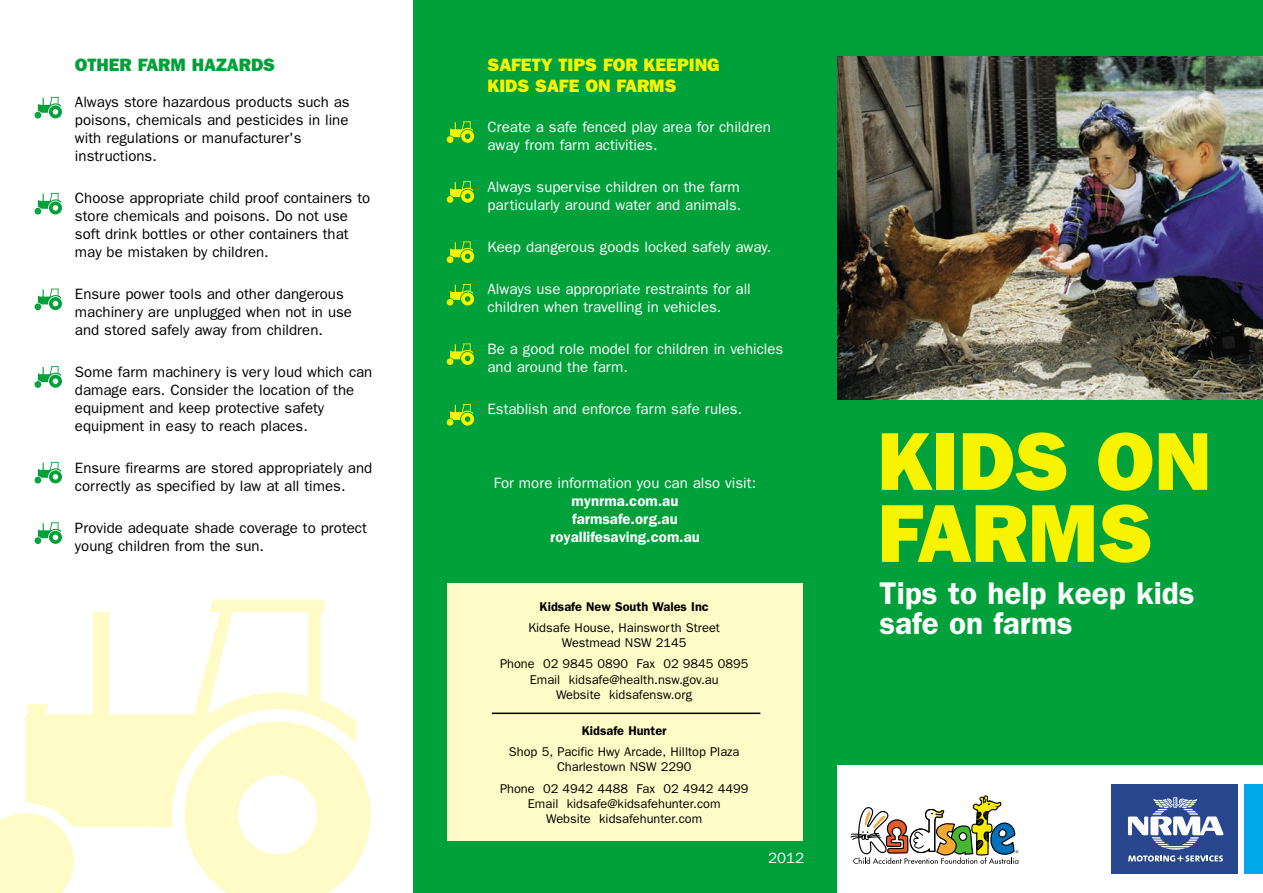
<style>
.page{position:relative;width:1263px;height:893px;background:#fff}
.page>*{position:absolute;margin:0;border:0;box-sizing:border-box;transform-origin:0 0}
.t1{font:800 82.5px/72px "Franklin Gothic";color:#f8f400}
.t2{font:600 31.5px "Franklin Gothic";color:#fff}
.t3{font:800 18px "Franklin Gothic";color:#f8f400}
.t4{font:800 18px "Franklin Gothic";color:#00a13b}
.t5{font:15px "Franklin Gothic";color:#000}
.t6{font:15px/18px "Franklin Gothic";color:#fff;text-align:center}
.t7{font:600 15px "Franklin Gothic";color:#fff}
.t8{font:12.75px "Franklin Gothic";color:#000}
.t9{font:600 12.75px "Franklin Gothic";color:#000}
.s1{font-weight:600}
</style>
<div class="page">
<div style="left:413px;top:0;width:850px;height:893px;background:#00a13b"></div>
<img style="left:838px;top:57px;width:425px;height:343px">
<div style="left:838px;top:765px;width:425px;height:128px;background:#fff"></div>
<div style="left:1112px;top:785px;width:126px;height:89px;background:#27468e"></div>
<svg style="left:1128px;top:797px;width:96px;height:64px"></svg>
<div style="left:1244px;top:785px;width:19px;height:89px;background:#00a8ec"></div>
<div style="left:843px;top:785px;width:194px;height:89px;background:#fff"></div>
<svg style="left:850px;top:795px;width:168px;height:69px"></svg>
<div style="left:448px;top:583px;width:355px;height:257px;background:#fffbc6"></div>
<hr style="left:492px;top:713px;width:268px;height:1px;background:#000">
<svg style="left:447px;top:121px;width:27px;height:22px"></svg>
<svg style="left:447px;top:181px;width:27px;height:22px"></svg>
<svg style="left:447px;top:241px;width:27px;height:22px"></svg>
<svg style="left:447px;top:284px;width:27px;height:22px"></svg>
<svg style="left:447px;top:343px;width:27px;height:22px"></svg>
<svg style="left:447px;top:404px;width:27px;height:22px"></svg>
<svg style="left:35px;top:97px;width:27px;height:21px"></svg>
<svg style="left:35px;top:193px;width:27px;height:22px"></svg>
<svg style="left:35px;top:289px;width:27px;height:21px"></svg>
<svg style="left:35px;top:366px;width:27px;height:22px"></svg>
<svg style="left:35px;top:462px;width:27px;height:21px"></svg>
<svg style="left:185px;top:722px;width:186px;height:171px"></svg>
<svg style="left:0;top:813px;width:74px;height:80px;background:#fffbcb"></svg>
<div style="left:1px;top:837px;width:49px;height:49px;background:#fffbc6;border-radius:50%"></div>
<svg style="left:25px;top:600px;width:331px;height:227px"></svg>
<svg style="left:35px;top:522px;width:27px;height:22px"></svg>
<p class="t4" style="left:75px;top:54px;width:202px">OTHER FARM HAZARDS</p>
<p class="t5" style="left:75px;top:93px;width:276px">Always store hazardous products such as</p>
<p class="t5" style="left:75px;top:111px;width:275px">poisons, chemicals and pesticides in line</p>
<p class="t5" style="left:75px;top:129px;width:228px">with regulations or manufacturer's</p>
<p class="t5" style="left:75px;top:147px;width:83px">instructions.</p>
<p class="t5" style="left:75px;top:189px;width:297px">Choose appropriate child proof containers to</p>
<p class="t5" style="left:75px;top:207px;width:274px">store chemicals and poisons. Do not use</p>
<p class="t5" style="left:75px;top:225px;width:275px">soft drink bottles or other containers that</p>
<p class="t5" style="left:75px;top:243px;width:195px">may be mistaken by children.</p>
<p class="t5" style="left:75px;top:285px;width:270px">Ensure power tools and other dangerous</p>
<p class="t5" style="left:75px;top:303px;width:278px">machinery are unplugged when not in use</p>
<p class="t5" style="left:75px;top:321px;width:249px">and stored safely away from children.</p>
<p class="t5" style="left:75px;top:363px;width:299px">Some farm machinery is very loud which can</p>
<p class="t5" style="left:75px;top:381px;width:281px">damage ears. Consider the location of the</p>
<p class="t5" style="left:75px;top:399px;width:251px">equipment and keep protective safety</p>
<p class="t5" style="left:75px;top:417px;width:234px">equipment in easy to reach places.</p>
<p class="t5" style="left:75px;top:459px;width:299px">Ensure firearms are stored appropriately and</p>
<p class="t5" style="left:75px;top:477px;width:272px">correctly as specified by law at all times.</p>
<p class="t5" style="left:75px;top:519px;width:293px">Provide adequate shade coverage to protect</p>
<p class="t5" style="left:75px;top:537px;width:191px">young children from the sun.</p>
<p class="t3" style="left:487px;top:54px;width:234px">SAFETY TIPS FOR KEEPING</p>
<p class="t3" style="left:487px;top:76px;width:191px">KIDS SAFE ON FARMS</p>
<p class="t6" style="left:487px;top:118px;width:285px">Create a safe fenced play area for children</p>
<p class="t6" style="left:487px;top:136px;width:172px">away from farm activities.</p>
<p class="t6" style="left:487px;top:178px;width:254px">Always supervise children on the farm</p>
<p class="t6" style="left:487px;top:196px;width:255px">particularly around water and animals.</p>
<p class="t6" style="left:487px;top:238px;width:285px">Keep dangerous goods locked safely away.</p>
<p class="t6" style="left:487px;top:280px;width:265px">Always use appropriate restraints for all</p>
<p class="t6" style="left:487px;top:298px;width:235px">children when travelling in vehicles.</p>
<p class="t6" style="left:487px;top:340px;width:297px">Be a good role model for children in vehicles</p>
<p class="t6" style="left:487px;top:358px;width:142px">and around the farm.</p>
<p class="t6" style="left:487px;top:400px;width:256px">Establish and enforce farm safe rules.</p>
<p class="t6" style="left:494px;top:474px;width:264px">For more information you can also visit: <span class="s1">mynrma.com.au</span></p>
<p class="t7" style="left:572px;top:510px;width:107px">farmsafe.org.au</p>
<p class="t7" style="left:550px;top:528px;width:151px">royallifesaving.com.au</p>
<p class="t9" style="left:540px;top:599px;width:171px">Kidsafe New South Wales Inc</p>
<p class="t8" style="left:528px;top:620px;width:193px">Kidsafe House, Hainsworth Street</p>
<p class="t8" style="left:562px;top:635px;width:126px">Westmead NSW 2145</p>
<p class="t8" style="left:500px;top:657px;width:250px">Phone 02 9845 0890 Fax 02 9845 0895</p>
<p class="t8" style="left:530px;top:672px;width:190px">Email kidsafe@health.nsw.gov.au</p>
<p class="t8" style="left:556px;top:687px;width:138px">Website kidsafensw.org</p>
<p class="t9" style="left:582px;top:723px;width:86px">Kidsafe Hunter</p>
<p class="t8" style="left:509px;top:744px;width:232px">Shop 5, Pacific Hwy Arcade, Hilltop Plaza</p>
<p class="t8" style="left:557px;top:759px;width:136px">Charlestown NSW 2290</p>
<p class="t8" style="left:500px;top:781px;width:250px">Phone 02 4942 4488 Fax 02 4942 4499</p>
<p class="t8" style="left:528px;top:796px;width:194px">Email kidsafe@kidsafehunter.com</p>
<p class="t8" style="left:546px;top:811px;width:157px">Website kidsafehunter.com</p>
<p class="t6" style="left:768px;top:848px;width:37px">2012</p>
<p class="t1" style="left:877px;top:424px;width:336px">KIDS ON<br>FARMS</p>
<p class="t2" style="left:879px;top:575px;width:317px">Tips to help keep kids</p>
<p class="t2" style="left:879px;top:605px;width:195px">safe on farms</p>
</div>
